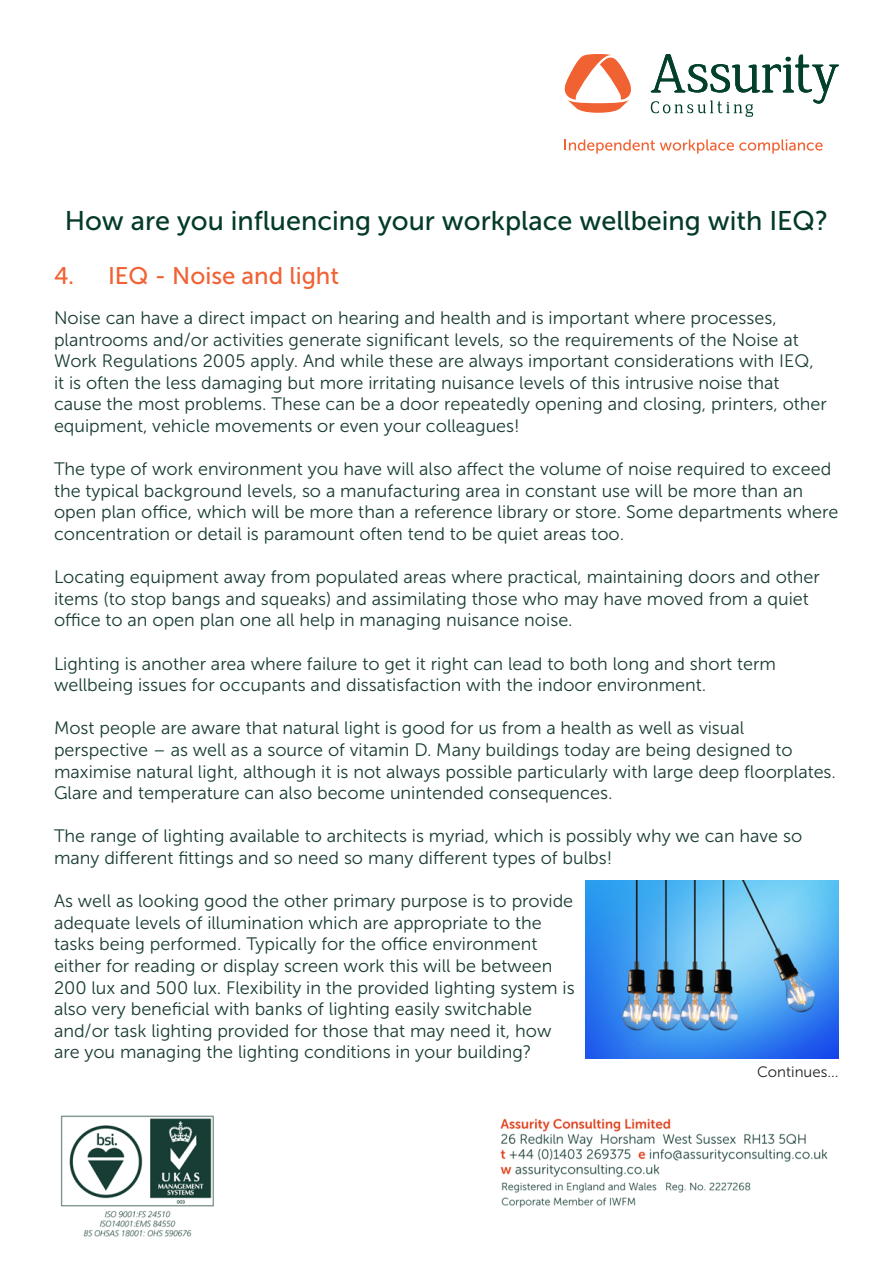
<style>
.page{position:relative;width:893px;height:1263px;background:#fff}
.page>*{position:absolute;margin:0;border:0;box-sizing:border-box;transform-origin:0 0}
.t1{font:27px "Museo Sans 500";color:#043b28}
.t2{font:24px "Museo Sans 500";color:#f16234}
.t3{font:18px/21.6px "Museo Sans 300";color:#193c34}
.t4{font:15px "Museo Sans 300";color:#231f20}
</style>
<div class="page">
<svg style="left:565px;top:139px;width:258px;height:15px"></svg>
<svg style="left:564px;top:54px;width:67px;height:59px"></svg>
<svg style="left:651px;top:54px;width:188px;height:63px"></svg>
<img style="left:60px;top:1115px;width:768px;height:122px">
<img style="left:585px;top:881px;width:253px;height:178px">
<p class="t1" style="left:65px;top:206px;width:765px">How are you influencing your workplace wellbeing with IEQ?</p>
<p class="t2" style="left:54px;top:262px;width:286px">4. IEQ - Noise and light</p>
<p class="t3" style="left:54px;top:307px;width:774px">Noise can have a direct impact on hearing and health and is important where processes, plantrooms and/or activities generate significant levels, so the requirements of the Noise at Work Regulations 2005 apply. And while these are always important considerations with IEQ, it is often the less damaging but more irritating nuisance levels of this intrusive noise that cause the most problems. These can be a door repeatedly opening and closing, printers, other equipment, vehicle movements or even your colleagues!</p>
<p class="t3" style="left:54px;top:458px;width:786px">The type of work environment you have will also affect the volume of noise required to exceed the typical background levels, so a manufacturing area in constant use will be more than an open plan office, which will be more than a reference library or store. Some departments where concentration or detail is paramount often tend to be quiet areas too.</p>
<p class="t3" style="left:54px;top:566px;width:767px">Locating equipment away from populated areas where practical, maintaining doors and other items (to stop bangs and squeaks) and assimilating those who may have moved from a quiet office to an open plan one all help in managing nuisance noise.</p>
<p class="t3" style="left:54px;top:653px;width:723px">Lighting is another area where failure to get it right can lead to both long and short term wellbeing issues for occupants and dissatisfaction with the indoor environment.</p>
<p class="t3" style="left:54px;top:717px;width:783px">Most people are aware that natural light is good for us from a health as well as visual perspective – as well as a source of vitamin D. Many buildings today are being designed to maximise natural light, although it is not always possible particularly with large deep floorplates.<br>Glare and temperature can also become unintended consequences.</p>
<p class="t3" style="left:54px;top:825px;width:750px">The range of lighting available to architects is myriad, which is possibly why we can have so many different fittings and so need so many different types of bulbs!</p>
<p class="t3" style="left:54px;top:890px;width:521px">As well as looking good the other primary purpose is to provide</p>
<p class="t3" style="left:54px;top:912px;width:489px">adequate levels of illumination which are appropriate to the</p>
<p class="t3" style="left:54px;top:933px;width:485px">tasks being performed. Typically for the office environment</p>
<p class="t3" style="left:54px;top:955px;width:500px">either for reading or display screen work this will be between</p>
<p class="t3" style="left:54px;top:977px;width:522px">200 lux and 500 lux. Flexibility in the provided lighting system is</p>
<p class="t3" style="left:54px;top:998px;width:480px">also very beneficial with banks of lighting easily switchable</p>
<p class="t3" style="left:54px;top:1020px;width:499px">and/or task lighting provided for those that may need it, how</p>
<p class="t3" style="left:54px;top:1041px;width:479px">are you managing the lighting conditions in your building?</p>
<p class="t4" style="left:757px;top:1063px;width:83px">Continues...</p>
</div>
